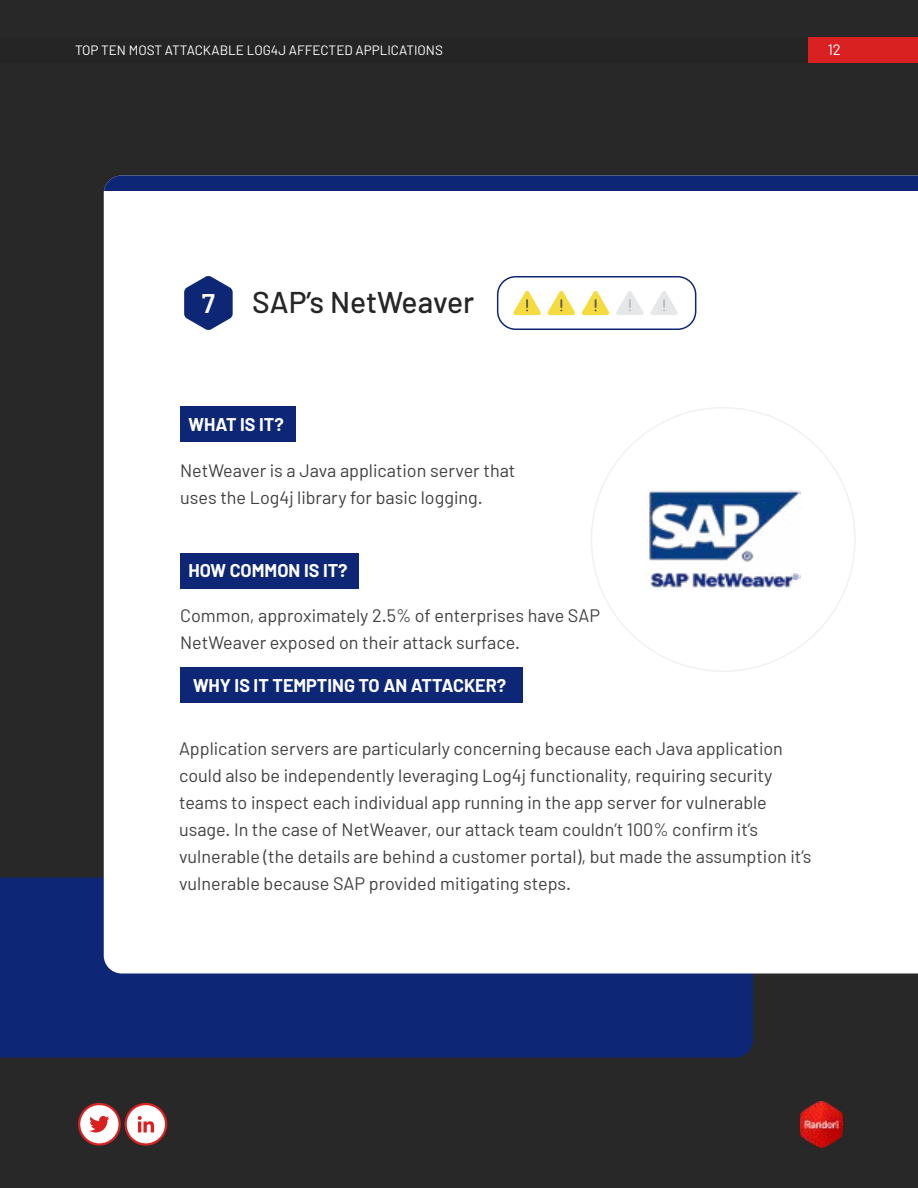
<style>
.page{position:relative;width:918px;height:1188px;background:#292829}
.page>*{position:absolute;margin:0;border:0;box-sizing:border-box;transform-origin:0 0}
.t1{font:500 30px "Barlow";color:#272526}
.t2{font:600 27px "Barlow";color:#fff}
.t3{font:18px/27px "Barlow";color:#414042}
.t4{font:700 18px "Barlow";color:#fff}
.t5{font:15px "Barlow";color:#fff}
.t6{font:13.5px "Barlow";color:#fff}
</style>
<div class="page">
<div style="left:0;top:878px;width:753px;height:180px;background:#0d2776"></div>
<div style="left:104px;top:190px;width:814px;height:784px;background:#fff"></div>
<div style="left:104px;top:176px;width:814px;height:14px;background:#0d2776"></div>
<img style="left:645px;top:489px;width:156px;height:101px">
<div style="left:180px;top:406px;width:116px;height:36px;background:#0d2776"></div>
<div style="left:180px;top:553px;width:178px;height:36px;background:#0d2776"></div>
<div style="left:180px;top:668px;width:343px;height:36px;background:#0d2776"></div>
<svg style="left:184px;top:276px;width:49px;height:54px;background:#465a96"></svg>
<svg style="left:514px;top:291px;width:27px;height:24px"></svg>
<svg style="left:582px;top:291px;width:28px;height:24px"></svg>
<svg style="left:548px;top:291px;width:27px;height:24px"></svg>
<svg style="left:616px;top:291px;width:28px;height:24px"></svg>
<svg style="left:650px;top:291px;width:28px;height:24px"></svg>
<div style="left:497px;top:276px;width:199px;height:54px;border:2px solid #0d2776;border-radius:18px"></div>
<div style="left:0;top:38px;width:808px;height:25px;background:#252526"></div>
<img style="left:801px;top:1101px;width:42px;height:46px">
<div style="left:808px;top:38px;width:110px;height:25px;background:#d92122"></div>
<div style="left:126px;top:1104px;width:40px;height:40px;background:#fff;border-radius:50%"></div>
<div style="left:124px;top:1103px;width:43px;height:43px;border:2px solid #d92122;border-radius:50%"></div>
<svg style="left:138px;top:1116px;width:16px;height:16px"></svg>
<div style="left:79px;top:1104px;width:41px;height:40px;background:#fff;border-radius:50%"></div>
<div style="left:78px;top:1103px;width:43px;height:43px;border:2px solid #d92122;border-radius:50%"></div>
<svg style="left:89px;top:1116px;width:21px;height:16px"></svg>
<p class="t6" style="left:75px;top:42px;width:369px">TOP TEN MOST ATTACKABLE LOG4J AFFECTED APPLICATIONS</p>
<p class="t5" style="left:828px;top:41px;width:15px">12</p>
<h2 class="t2" style="left:202px;top:286px;width:15px">7</h2>
<h1 class="t1" style="left:252px;top:283px;width:224px">SAP’s NetWeaver</h1>
<p class="t4" style="left:189px;top:413px;width:97px">WHAT IS IT?</p>
<p class="t3" style="left:180px;top:457px;width:337px">NetWeaver is a Java application server that uses the Log4j library for basic logging.</p>
<p class="t4" style="left:189px;top:559px;width:161px">HOW COMMON IS IT?</p>
<p class="t3" style="left:180px;top:601px;width:421px">Common, approximately 2.5% of enterprises have SAP<br>NetWeaver exposed on their attack surface.</p>
<p class="t4" style="left:193px;top:674px;width:315px">WHY IS IT TEMPTING TO AN ATTACKER?</p>
<p class="t3" style="left:179px;top:734px;width:634px">Application servers are particularly concerning because each Java application could also be independently leveraging Log4j functionality, requiring security teams to inspect each individual app running in the app server for vulnerable usage. In the case of NetWeaver, our attack team couldn’t 100% confirm it’s vulnerable (the details are behind a customer portal), but made the assumption it’s vulnerable because SAP provided mitigating steps.</p>
</div>
